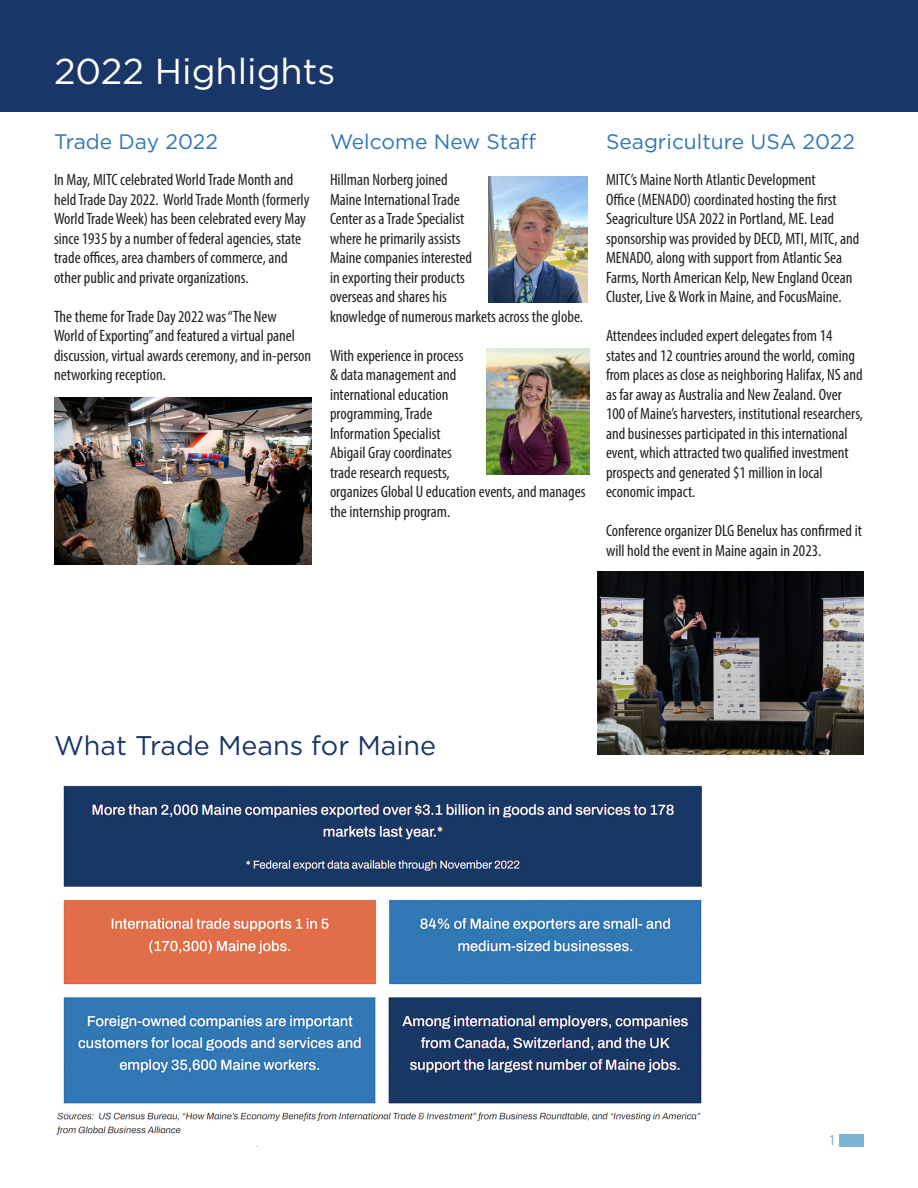
<style>
.page{position:relative;width:918px;height:1188px;background:#fff}
.page>*{position:absolute;margin:0;border:0;box-sizing:border-box;transform-origin:0 0}
.t1{font:36px "Gotham HTF";color:#fff}
.t2{font:27px "Gotham HTF";color:#183667}
.t3{font:21px "Gotham HTF";color:#3076b5}
.t4{font:condensed 16.5px/19.5px "Myriad Pro";color:#231f20}
.t5{font:15px "Myriad Pro";color:#7bb5d1}
</style>
<div class="page">
<div style="left:0;top:0;width:918px;height:111px;background:#183667"></div>
<img style="left:597px;top:571px;width:267px;height:184px">
<img style="left:488px;top:176px;width:100px;height:126px">
<img style="left:487px;top:348px;width:103px;height:127px">
<img style="left:54px;top:397px;width:258px;height:168px">
<img style="left:56px;top:785px;width:646px;height:361px">
<div style="left:839px;top:1134px;width:25px;height:12px;background:#7bb5d1"></div>
<p class="t1" style="left:54px;top:52px;width:283px">2022 Highlights</p>
<p class="t3" style="left:54px;top:130px;width:165px">Trade Day 2022</p>
<p class="t4" style="left:54px;top:170px;width:257px">In May, MITC celebrated World Trade Month and held Trade Day 2022. World Trade Month (formerly World Trade Week) has been celebrated every May since 1935 by a number of federal agencies, state trade offices, area chambers of commerce, and other public and private organizations.</p>
<p class="t4" style="left:54px;top:307px;width:259px">The theme for Trade Day 2022 was “The New World of Exporting” and featured a virtual panel discussion, virtual awards ceremony, and in-person networking reception.</p>
<p class="t3" style="left:330px;top:130px;width:208px">Welcome New Staff</p>
<p class="t4" style="left:330px;top:170px;width:255px">Hillman Norberg joined<br>Maine International Trade<br>Center as a Trade Specialist<br>where he primarily assists<br>Maine companies interested<br>in exporting their products<br>overseas and shares his<br>knowledge of numerous markets across the globe.</p>
<p class="t4" style="left:330px;top:346px;width:135px">With experience in process &amp; data management and international education programming, Trade<br>Information Specialist</p>
<p class="t4" style="left:330px;top:443px;width:123px">Abigail Gray coordinates</p>
<p class="t4" style="left:330px;top:463px;width:257px">trade research requests,<br>organizes Global U education events, and manages the internship program.</p>
<p class="t3" style="left:606px;top:130px;width:251px">Seagriculture USA 2022</p>
<p class="t4" style="left:606px;top:170px;width:255px">MITC’s Maine North Atlantic Development<br>Office (MENADO) coordinated hosting the first Seagriculture USA 2022 in Portland, ME. Lead sponsorship was provided by DECD, MTI, MITC, and MENADO, along with support from Atlantic Sea Farms, North American Kelp, New England Ocean Cluster, Live &amp; Work in Maine, and FocusMaine.</p>
<p class="t4" style="left:606px;top:326px;width:259px">Attendees included expert delegates from 14 states and 12 countries around the world, coming from places as close as neighboring Halifax, NS and as far away as Australia and New Zealand. Over 100 of Maine’s harvesters, institutional researchers, and businesses participated in this international event, which attracted two qualified investment prospects and generated $1 million in local economic impact.</p>
<p class="t4" style="left:606px;top:521px;width:257px">Conference organizer DLG Benelux has confirmed it will hold the event in Maine again in 2023.</p>
<p class="t2" style="left:54px;top:731px;width:384px">What Trade Means for Maine</p>
<p class="t5" style="left:828px;top:1131px;width:9px">1</p>
</div>
